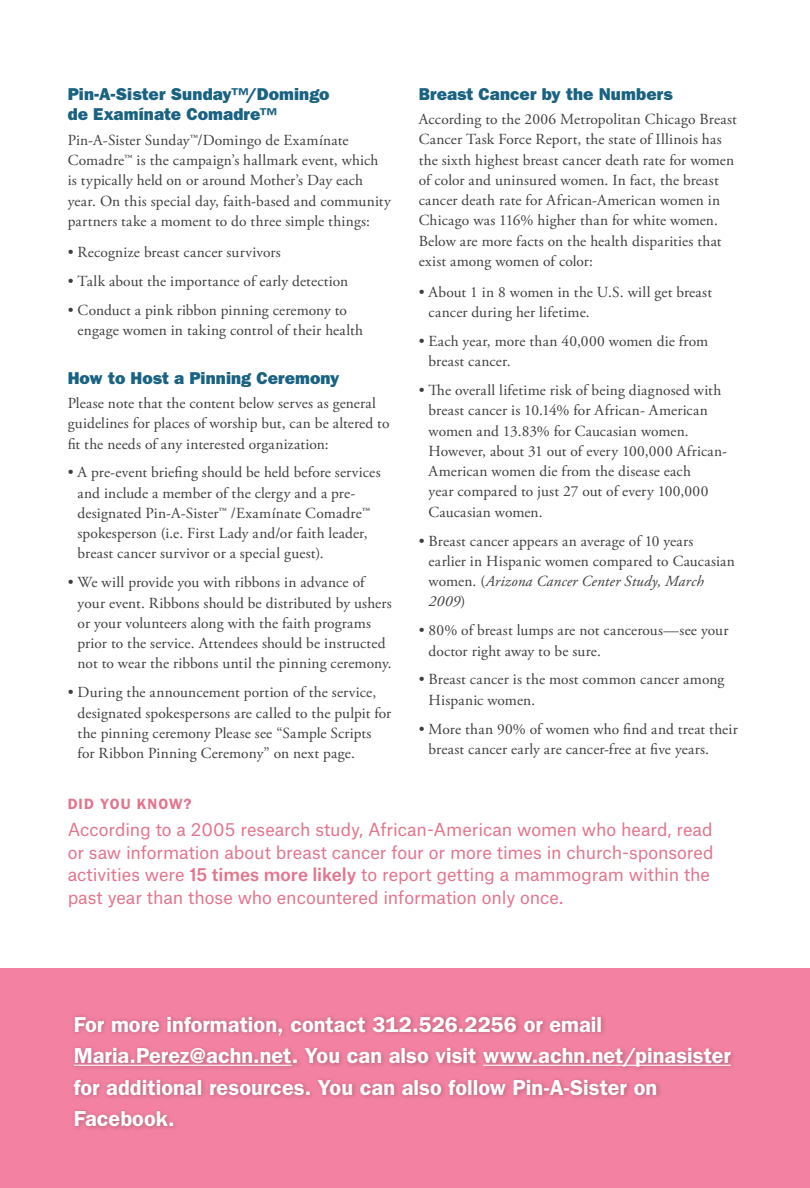
<style>
.page{position:relative;width:810px;height:1188px;background:#fff}
.page>*{position:absolute;margin:0;border:0;box-sizing:border-box;transform-origin:0 0}
.Callout{font:600 21.75px/31.5px "ITC Franklin Gothic Std";color:#fff}
.Callout-2{font:17.25px/22.5px "Atlas Grotesk";letter-spacing:-.005em;color:#e3748c}
.subhead_big{font:17.25px/20.7px "ITC Franklin Gothic Std Hvy";letter-spacing:.005em;color:#196281}
.text2{font:15.3px/20.2px "Adobe Garamond Pro";letter-spacing:.01em;color:#3e3e3f}
.Subhead_small{font:600 15px "ITC Franklin Gothic Std";letter-spacing:.065em;color:#e3748c}
.s1{font-style:italic}
.s2{font-weight:500}
</style>
<div class="page">
<div style="left:0;top:968px;width:810px;height:220px;background:#f381a1"></div>
<div style="left:71px;top:1012px;width:665px;height:119px;background:#231f20;opacity:.3"></div>
<hr style="left:74px;top:1065px;width:218px;height:1px;background:#fff">
<hr style="left:483px;top:1065px;width:248px;height:1px;background:#fff">
<p class="subhead_big" style="left:68px;top:83px;width:263px">Pin-A-Sister Sunday™/Domingo de Examínate Comadre™</p>
<p class="text2" style="left:68px;top:130px;width:325px">Pin-A-Sister Sunday™/Domingo de Examínate Comadre™ is the campaign’s hallmark event, which is typically held on or around Mother’s Day each year. On this special day, faith-based and community partners take a moment to do three simple things:</p>
<p class="text2" style="left:68px;top:242px;width:215px">• Recognize breast cancer survivors</p>
<p class="text2" style="left:68px;top:271px;width:282px">• Talk about the importance of early detection</p>
<p class="text2" style="left:78px;top:300px;width:287px;text-indent:-10px">• Conduct a pink ribbon pinning ceremony to engage women in taking control of their health</p>
<p class="subhead_big" style="left:68px;top:367px;width:273px">How to Host a Pinning Ceremony</p>
<p class="text2" style="left:68px;top:394px;width:323px">Please note that the content below serves as general guidelines for places of worship but, can be altered to fit the needs of any interested organization:</p>
<p class="text2" style="left:78px;top:463px;width:305px;text-indent:-10px">• A pre-event briefing should be held before services and include a member of the clergy and a pre&shy;designated Pin-A-Sister™ /Examínate Comadre™ spokesperson (i.e. First Lady and/or faith leader, breast cancer survivor or a special guest).</p>
<p class="text2" style="left:78px;top:573px;width:316px;text-indent:-10px">• We will provide you with ribbons in advance of your event. Ribbons should be distributed by ushers or your volunteers along with the faith programs prior to the service. Attendees should be instructed not to wear the ribbons until the pinning ceremony.</p>
<p class="text2" style="left:78px;top:683px;width:315px;text-indent:-10px">• During the announcement portion of the service, designated spokespersons are called to the pulpit for the pinning ceremony Please see “Sample Scripts for Ribbon Pinning Ceremony” on next page.</p>
<p class="subhead_big" style="left:419px;top:83px;width:256px">Breast Cancer by the Numbers</p>
<p class="text2" style="left:419px;top:110px;width:320px">According to the 2006 Metropolitan Chicago Breast Cancer Task Force Report, the state of Illinois has the sixth highest breast cancer death rate for women of color and uninsured women. In fact, the breast cancer death rate for African-American women in Chicago was 116% higher than for white women.<br>Below are more facts on the health disparities that exist among women of color:</p>
<p class="text2" style="left:429px;top:283px;width:285px;text-indent:-10px">• About 1 in 8 women in the U.S. will get breast cancer during her lifetime.</p>
<p class="text2" style="left:429px;top:332px;width:281px;text-indent:-10px">• Each year, more than 40,000 women die from breast cancer.</p>
<p class="text2" style="left:429px;top:381px;width:300px;text-indent:-10px">• The overall lifetime risk of being diagnosed with breast cancer is 10.14% for African- American women and 13.83% for Caucasian women.<br>However, about 31 out of every 100,000 African-American women die from the disease each<br>year compared to just 27 out of every 100,000<br>Caucasian women.</p>
<p class="text2" style="left:429px;top:531px;width:308px;text-indent:-10px">• Breast cancer appears an average of 10 years<br>earlier in Hispanic women compared to Caucasian women. (<span class="s1">Arizona Cancer Center Study, March 2009</span>)</p>
<p class="text2" style="left:429px;top:621px;width:301px;text-indent:-10px">• 80% of breast lumps are not cancerous—see your doctor right away to be sure.</p>
<p class="text2" style="left:429px;top:670px;width:297px;text-indent:-10px">• Breast cancer is the most common cancer among<br>Hispanic women.</p>
<p class="text2" style="left:429px;top:719px;width:311px;text-indent:-10px">• More than 90% of women who find and treat their breast cancer early are cancer-free at five years.</p>
<p class="Subhead_small" style="left:68px;top:795px;width:126px">DID YOU KNOW?</p>
<p class="Callout-2" style="left:68px;top:817px;width:647px">According to a 2005 research study, African-American women who heard, read or saw information about breast cancer four or more times in church-sponsored activities were <span class="s2">15 times more likely</span> to report getting a mammogram within the past year than those who encountered information only once.</p>
<p class="Callout" style="left:74px;top:1008px;width:659px">For more information, contact 312.526.2256 or email Maria.Perez@achn.net. You can also visit www.achn.net/pinasister for additional resources. You can also follow Pin-A-Sister on Facebook.</p>
</div>
